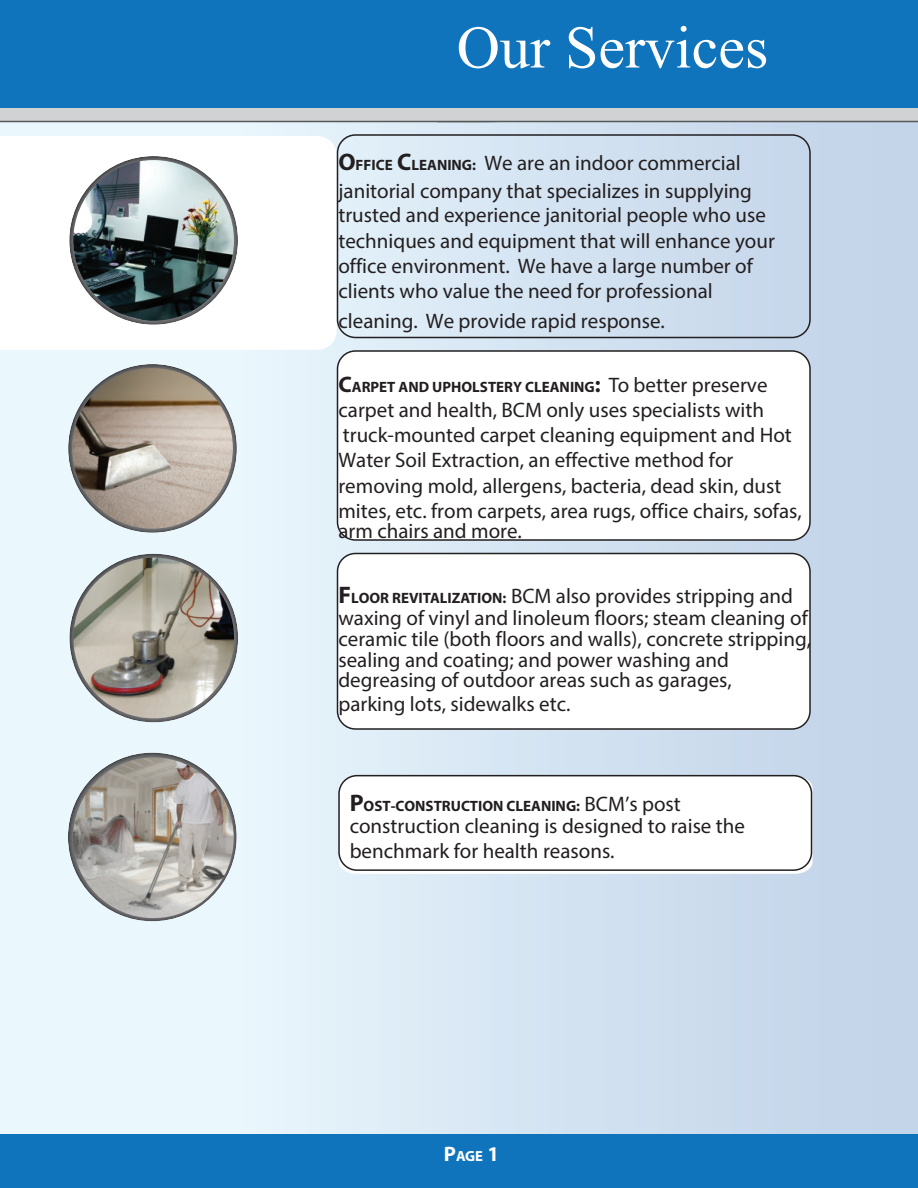
<style>
.page{position:relative;width:918px;height:1188px;background:#fff}
.page>*{position:absolute;margin:0;border:0;box-sizing:border-box;transform-origin:0 0}
.t1{font:60px "Times New Roman";color:#fff}
.t2{font:21px/25px "Myriad Pro";color:#231f20}
.t3{font:21px/25.2px "Myriad Pro";color:#221e1f}
.t4{font:700 15px "Myriad Pro";color:#231f20}
.t5{font:700 15px "Myriad Pro";color:#221e1f}
.t6{font:700 14.7px "Myriad Pro";color:#fff}
.s1{font-weight:700;font-size:24px}
.s2{font-weight:700;font-size:15px}
.s3{font-size:22.5px}
.s4{font-weight:400;font-size:21px}
.s5{font-size:24px}
.s6{font-size:21px}
</style>
<div class="page">
<div style="left:0;top:0;width:918px;height:1188px;background:linear-gradient(to right,#f1fdff,#c2d2e8)"></div>
<svg style="left:339px;top:776px;width:474px;height:98px"></svg>
<div style="left:338px;top:775px;width:474px;height:96px;border:2px solid #231f20;border-radius:18px"></div>
<div style="left:338px;top:554px;width:472px;height:175px;background:#fff;border-radius:18px"></div>
<div style="left:337px;top:553px;width:474px;height:177px;border:2px solid #231f20;border-radius:18px"></div>
<svg style="left:0;top:136px;width:337px;height:214px"></svg>
<div style="left:337px;top:134px;width:474px;height:204px;border:2px solid #231f20;border-radius:18px"></div>
<div style="left:338px;top:351px;width:472px;height:189px;background:#fff;border-radius:18px"></div>
<div style="left:337px;top:350px;width:474px;height:191px;border:2px solid #231f20;border-radius:18px"></div>
<svg style="left:0;top:108px;width:918px;height:14px;background:#cacbcd"></svg>
<hr style="left:437px;top:121px;width:481px;height:1px;background:#57585a">
<div style="left:0;top:0;width:918px;height:108px;background:#1074bc"></div>
<div style="left:0;top:1134px;width:918px;height:54px;background:#1074bc"></div>
<svg style="left:68px;top:753px;width:169px;height:168px;background:#666769"></svg>
<img style="left:73px;top:757px;width:161px;height:161px;border-radius:80px">
<svg style="left:69px;top:156px;width:169px;height:169px;background:#6d6d70"></svg>
<img style="left:73px;top:160px;width:161px;height:161px;border-radius:80px">
<svg style="left:68px;top:364px;width:169px;height:169px;background:#6b6c6f"></svg>
<img style="left:72px;top:368px;width:161px;height:161px;border-radius:80px">
<svg style="left:69px;top:554px;width:169px;height:168px;background:#68696b"></svg>
<img style="left:73px;top:558px;width:161px;height:160px;border-radius:80px">
<h1 class="t1" style="left:457px;top:5px;width:313px">Our Services</h1>
<p class="t2" style="left:338px;top:151px;width:415px;line-height:27.5px"><span class="s1">O</span><span class="s2">FFICE</span> <span class="s1">C</span><span class="s2">LEANING:</span> We are an indoor commercial janitorial company that specializes in supplying</p>
<p class="t2" style="left:338px;top:202px;width:438px;line-height:25.5px">trusted and experience janitorial people who use techniques and equipment that will enhance your office environment. We have a large number of clients who value the need for professional</p>
<p class="t2" style="left:338px;top:310px;width:328px">cleaning. We provide rapid response.</p>
<p class="t4" style="left:338px;top:378px;width:431px"><span class="s3">C</span>ARPET AND UPHOLSTERY CLEANING<span class="s3">:</span> <span class="s4">To better preserve</span></p>
<p class="t2" style="left:338px;top:400px;width:465px">carpet and health, BCM only uses specialists with truck-mounted carpet cleaning equipment and Hot Water Soil Extraction, an effective method for removing mold, allergens, bacteria, dead skin, dust mites, etc. from carpets, area rugs, office chairs, sofas,</p>
<p class="t2" style="left:338px;top:520px;width:185px">arm chairs and more.</p>
<p class="t2" style="left:338px;top:587px;width:474px;line-height:21.1px"><span class="s1">F</span><span class="s2">LOOR REVITALIZATION:</span> BCM also provides stripping and waxing of vinyl and linoleum floors; steam cleaning of ceramic tile (both floors and walls), concrete stripping, sealing and coating; and power washing and degreasing of outdoor areas such as garages,</p>
<p class="t2" style="left:338px;top:693px;width:234px">parking lots, sidewalks etc.</p>
<p class="t5" style="left:350px;top:796px;width:333px"><span class="s5">P</span>OST-CONSTRUCTION CLEANING: <span class="s4">BCM’s post</span></p>
<p class="t3" style="left:350px;top:813px;width:397px">construction cleaning is designed to raise the benchmark for health reasons.</p>
<p class="t6" style="left:444px;top:1147px;width:57px"><span class="s6">P</span>AGE <span class="s6">1</span></p>
</div>
